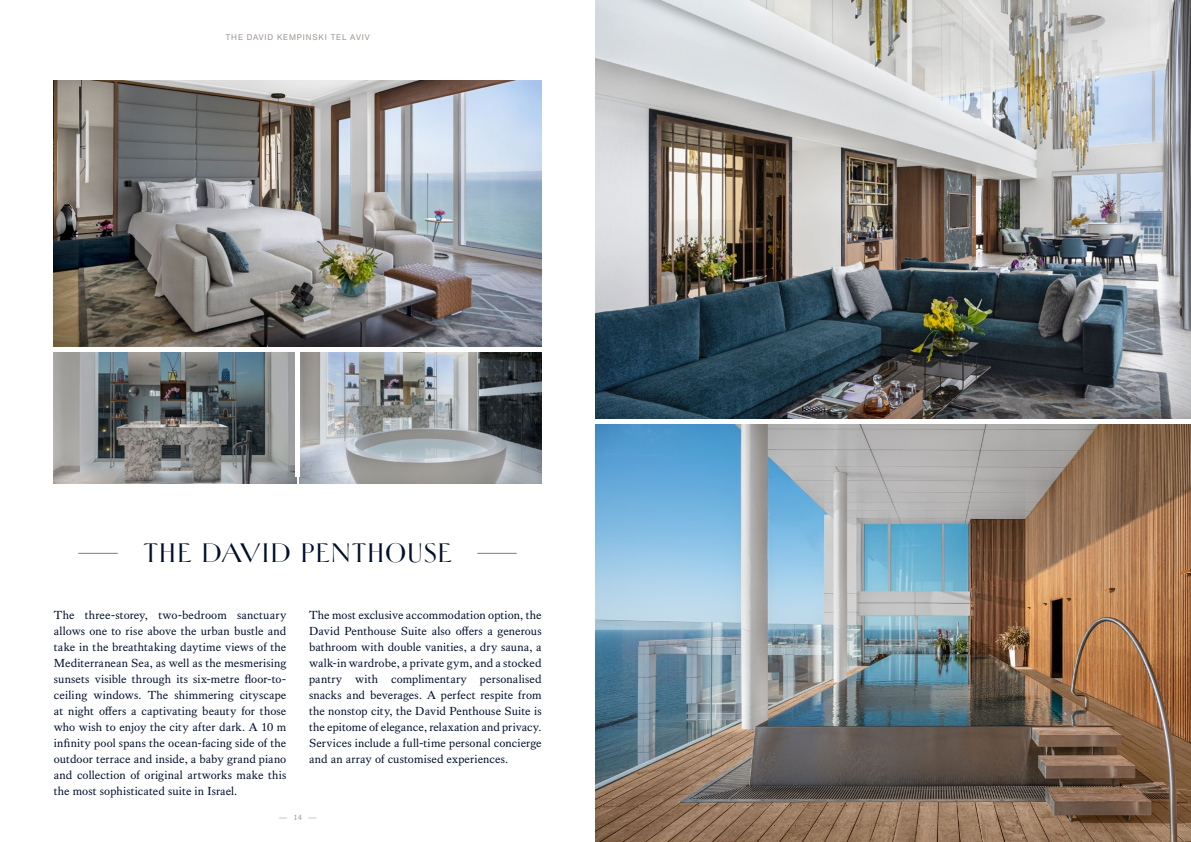
<style>
.page{position:relative;width:1191px;height:842px;background:#fff}
.page>*{position:absolute;margin:0;border:0;box-sizing:border-box;transform-origin:0 0}
.t1{font:30px "Helene Hess";letter-spacing:-.005em;color:#010f2a}
.t2{font:12px/16px "Kings Caslon";letter-spacing:.01em;color:#010f2a;text-align:justify}
.t3{font:8px "Helvetica Neue LT Std";letter-spacing:.115em;color:#9e938e}
.t4{font:8px "Kings Caslon";color:#9e938e}
.s1{font-size:42px}
</style>
<div class="page">
<img style="left:595px;top:0;width:596px;height:842px">
<img style="left:299px;top:352px;width:242px;height:131px">
<img style="left:54px;top:352px;width:243px;height:131px">
<img style="left:54px;top:81px;width:487px;height:266px">
<div style="left:295px;top:349px;width:5px;height:127px;background:#fff"></div>
<hr style="left:595px;top:419px;width:596px;height:4px;background:#fff">
<p class="t3" style="left:226px;top:32px;width:145px">THE DAVID KEMPINSKI TEL AVIV</p>
<h1 class="t1" style="left:77px;top:537px;width:442px"><span class="s1">—</span> THE DAVID PENTHOUSE <span class="s1">—</span></h1>
<p class="t2" style="left:54px;top:607px;width:234px">The three-storey, two-bedroom sanctuary allows one to rise above the urban bustle and take in the breathtaking daytime views of the Mediterranean Sea, as well as the mesmerising sunsets visible through its six-metre floor-to&shy;ceiling windows. The shimmering cityscape at night offers a captivating beauty for those who wish to enjoy the city after dark. A 10 m infinity pool spans the ocean-facing side of the outdoor terrace and inside, a baby grand piano and collection of original artworks make this the most sophisticated suite in Israel.</p>
<p class="t2" style="left:309px;top:607px;width:234px">The most exclusive accommodation option, the David Penthouse Suite also offers a generous bathroom with double vanities, a dry sauna, a walk-in wardrobe, a private gym, and a stocked pantry with complimentary personalised snacks and beverages. A perfect respite from the nonstop city, the David Penthouse Suite is the epitome of elegance, relaxation and privacy.<br>Services include a full-time personal concierge and an array of customised experiences.</p>
<p class="t4" style="left:279px;top:812px;width:39px">— 14 —</p>
</div>
